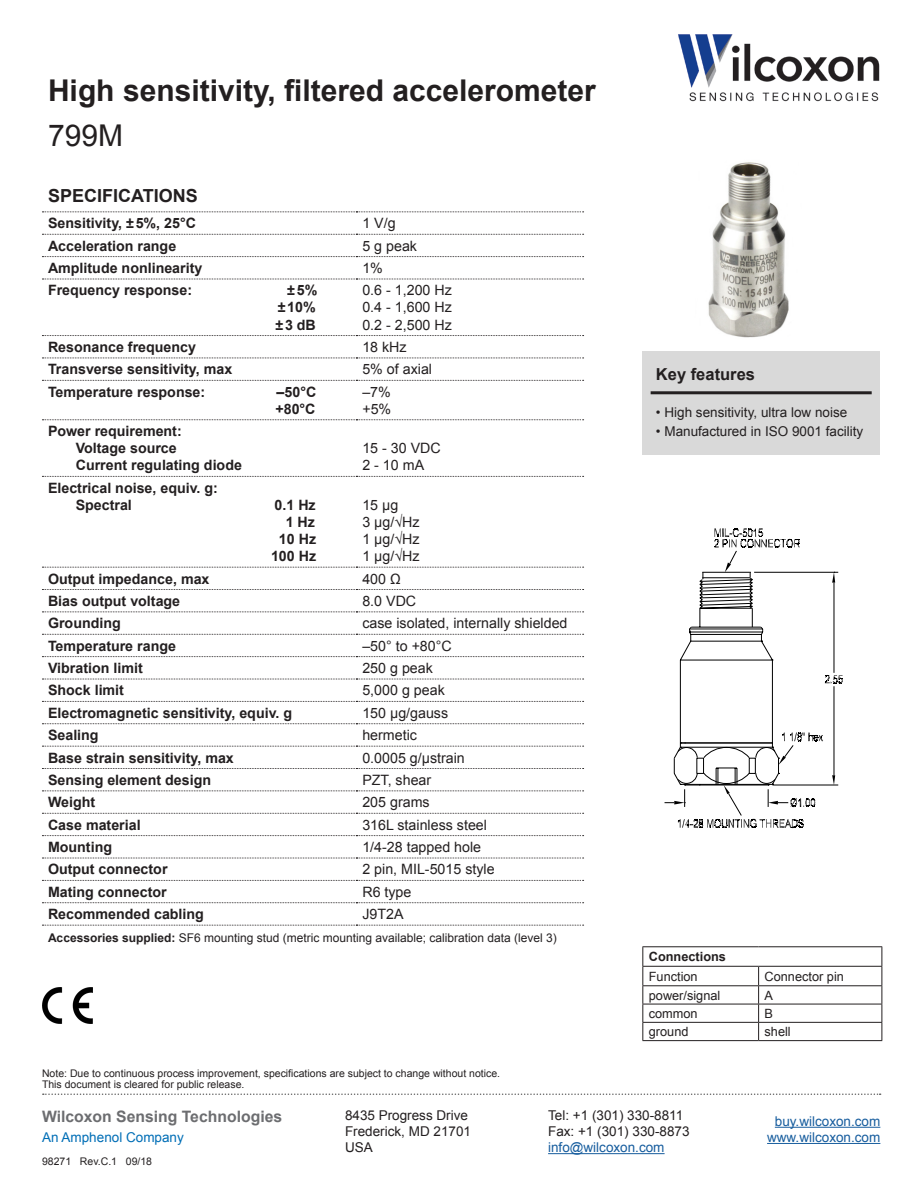
<style>
.page{position:relative;width:918px;height:1188px;background:#fff}
.page>*{position:absolute;margin:0;border:0;box-sizing:border-box;transform-origin:0 0}
.t1{font:700 30px "Arial";color:#231f20}
.t2{font:30px "Arial";color:#231f20}
.t3{font:700 18px "Arial";color:#231f20}
.t4{font:700 16.5px "Arial";color:#231f20}
.t5{font:700 15.75px "Arial";color:#6c6d70}
.t6{font:700 14.25px "Arial";color:#231f20}
.t7{font:14.25px "Arial";color:#231f20}
.t8{font:13.5px/16.2px "Arial";color:#231f20}
.t9{font:13.5px "Arial";color:#175d9e}
.t10{font:13.5px "Arial";color:#006eb6}
.t11{font:12.75px "Arial";color:#231f20}
.t12{font:700 12.75px "Arial";color:#231f20}
.t13{font:12px "Arial";color:#231f20}
.t14{font:10.5px/10.5px "Arial";color:#231f20}
.s1{font-weight:700}
</style>
<div class="page">
<svg style="left:43px;top:1094px;width:838px;height:1px"></svg>
<img style="left:678px;top:34px;width:202px;height:68px">
<hr style="left:775px;top:1127px;width:105px;height:1px;background:#175d9e">
<hr style="left:767px;top:1143px;width:113px;height:1px;background:#175d9e">
<hr style="left:548px;top:1153px;width:117px;height:1px;background:#175d9e">
<div style="left:642px;top:351px;width:238px;height:104px;background:#d9d9d9"></div>
<hr style="left:651px;top:391px;width:221px;height:3px;background:#231f20">
<svg style="left:42px;top:212px;width:542px;height:1px"></svg>
<svg style="left:42px;top:234px;width:542px;height:1px"></svg>
<svg style="left:42px;top:256px;width:542px;height:1px"></svg>
<svg style="left:42px;top:279px;width:542px;height:1px"></svg>
<svg style="left:42px;top:335px;width:542px;height:1px"></svg>
<svg style="left:42px;top:358px;width:542px;height:1px"></svg>
<svg style="left:42px;top:380px;width:542px;height:1px"></svg>
<svg style="left:42px;top:419px;width:542px;height:1px"></svg>
<svg style="left:42px;top:476px;width:542px;height:1px"></svg>
<svg style="left:42px;top:567px;width:542px;height:1px"></svg>
<svg style="left:42px;top:589px;width:542px;height:1px"></svg>
<svg style="left:42px;top:612px;width:542px;height:1px"></svg>
<svg style="left:42px;top:634px;width:542px;height:1px"></svg>
<svg style="left:42px;top:656px;width:542px;height:1px"></svg>
<svg style="left:42px;top:679px;width:542px;height:1px"></svg>
<svg style="left:42px;top:701px;width:542px;height:1px"></svg>
<svg style="left:42px;top:723px;width:542px;height:1px"></svg>
<svg style="left:42px;top:746px;width:542px;height:1px"></svg>
<svg style="left:42px;top:768px;width:542px;height:1px"></svg>
<svg style="left:42px;top:791px;width:542px;height:1px"></svg>
<svg style="left:42px;top:813px;width:542px;height:1px"></svg>
<svg style="left:42px;top:835px;width:542px;height:1px"></svg>
<svg style="left:42px;top:858px;width:542px;height:1px"></svg>
<svg style="left:42px;top:880px;width:542px;height:1px"></svg>
<svg style="left:42px;top:902px;width:542px;height:1px"></svg>
<svg style="left:42px;top:925px;width:542px;height:1px"></svg>
<hr style="left:642px;top:946px;width:117px;height:1px;background:#231f20">
<hr style="left:759px;top:946px;width:123px;height:1px;background:#231f20">
<hr style="left:642px;top:966px;width:117px;height:1px;background:#231f20">
<hr style="left:759px;top:966px;width:123px;height:1px;background:#231f20">
<hr style="left:642px;top:985px;width:117px;height:1px;background:#231f20">
<hr style="left:759px;top:985px;width:123px;height:1px;background:#231f20">
<hr style="left:642px;top:1004px;width:117px;height:1px;background:#231f20">
<hr style="left:759px;top:1004px;width:123px;height:1px;background:#231f20">
<hr style="left:642px;top:1022px;width:117px;height:1px;background:#231f20">
<svg style="left:642px;top:947px;width:1px;height:93px"></svg>
<hr style="left:759px;top:1022px;width:123px;height:1px;background:#231f20">
<svg style="left:758px;top:967px;width:1px;height:73px"></svg>
<svg style="left:882px;top:947px;width:1px;height:93px"></svg>
<hr style="left:642px;top:1040px;width:117px;height:1px;background:#231f20">
<hr style="left:759px;top:1040px;width:123px;height:1px;background:#231f20">
<svg style="left:665px;top:528px;width:178px;height:300px"></svg>
<img style="left:708px;top:162px;width:81px;height:176px">
<img style="left:42px;top:988px;width:50px;height:36px">
<p class="t1" style="left:48px;top:71px;width:549px">High sensitivity, filtered accelerometer</p>
<p class="t2" style="left:48px;top:116px;width:77px">799M</p>
<p class="t3" style="left:48px;top:183px;width:151px">SPECIFICATIONS</p>
<p class="t6" style="left:48px;top:214px;width:150px">Sensitivity, ±5%, 25°C</p>
<p class="t7" style="left:362px;top:214px;width:35px">1 V/g</p>
<p class="t6" style="left:48px;top:236px;width:130px">Acceleration range</p>
<p class="t7" style="left:362px;top:236px;width:56px">5 g peak</p>
<p class="t6" style="left:48px;top:258px;width:156px">Amplitude nonlinearity</p>
<p class="t7" style="left:362px;top:259px;width:22px">1%</p>
<p class="t6" style="left:48px;top:281px;width:146px">Frequency response:</p>
<p class="t6" style="left:287px;top:281px;width:32px">±5%</p>
<p class="t6" style="left:278px;top:298px;width:39px">±10%</p>
<p class="t6" style="left:275px;top:315px;width:42px">±3 dB</p>
<p class="t7" style="left:362px;top:281px;width:91px">0.6 - 1,200 Hz</p>
<p class="t7" style="left:362px;top:298px;width:91px">0.4 - 1,600 Hz</p>
<p class="t7" style="left:362px;top:315px;width:91px">0.2 - 2,500 Hz</p>
<p class="t6" style="left:48px;top:337px;width:150px">Resonance frequency</p>
<p class="t7" style="left:362px;top:338px;width:46px">18 kHz</p>
<p class="t6" style="left:48px;top:360px;width:186px">Transverse sensitivity, max</p>
<p class="t7" style="left:362px;top:360px;width:71px">5% of axial</p>
<p class="t6" style="left:48px;top:382px;width:159px">Temperature response:</p>
<p class="t6" style="left:277px;top:382px;width:41px">–50°C</p>
<p class="t6" style="left:275px;top:399px;width:42px">+80°C</p>
<p class="t7" style="left:362px;top:382px;width:30px">–7%</p>
<p class="t7" style="left:362px;top:399px;width:30px">+5%</p>
<p class="t6" style="left:48px;top:422px;width:135px">Power requirement:</p>
<p class="t6" style="left:76px;top:439px;width:103px">Voltage source</p>
<p class="t6" style="left:76px;top:456px;width:168px">Current regulating diode</p>
<p class="t6" style="left:48px;top:478px;width:172px">Electrical noise, equiv. g:</p>
<p class="t6" style="left:76px;top:495px;width:58px">Spectral</p>
<p class="t6" style="left:275px;top:495px;width:43px">0.1 Hz</p>
<p class="t6" style="left:286px;top:512px;width:31px">1 Hz</p>
<p class="t6" style="left:279px;top:530px;width:39px">10 Hz</p>
<p class="t6" style="left:271px;top:547px;width:47px">100 Hz</p>
<p class="t7" style="left:362px;top:439px;width:80px">15 - 30 VDC</p>
<p class="t7" style="left:362px;top:456px;width:63px">2 - 10 mA</p>
<p class="t7" style="left:362px;top:496px;width:37px">15 µg</p>
<p class="t7" style="left:362px;top:513px;width:59px">3 µg/√Hz</p>
<p class="t7" style="left:362px;top:530px;width:59px">1 µg/√Hz</p>
<p class="t7" style="left:362px;top:547px;width:59px">1 µg/√Hz</p>
<p class="t6" style="left:48px;top:569px;width:163px">Output impedance, max</p>
<p class="t7" style="left:362px;top:569px;width:40px">400 Ω</p>
<p class="t6" style="left:48px;top:591px;width:134px">Bias output voltage</p>
<p class="t7" style="left:362px;top:592px;width:55px">8.0 VDC</p>
<p class="t6" style="left:48px;top:614px;width:74px">Grounding</p>
<p class="t7" style="left:362px;top:614px;width:207px">case isolated, internally shielded</p>
<p class="t6" style="left:48px;top:636px;width:130px">Temperature range</p>
<p class="t7" style="left:362px;top:636px;width:91px">–50° to +80°C</p>
<p class="t6" style="left:48px;top:659px;width:96px">Vibration limit</p>
<p class="t7" style="left:362px;top:659px;width:72px">250 g peak</p>
<p class="t6" style="left:48px;top:681px;width:78px">Shock limit</p>
<p class="t7" style="left:362px;top:681px;width:84px">5,000 g peak</p>
<p class="t6" style="left:48px;top:703px;width:246px">Electromagnetic sensitivity, equiv. g</p>
<p class="t7" style="left:362px;top:703px;width:87px">150 µg/gauss</p>
<p class="t6" style="left:48px;top:726px;width:52px">Sealing</p>
<p class="t7" style="left:362px;top:726px;width:56px">hermetic</p>
<p class="t6" style="left:48px;top:748px;width:187px">Base strain sensitivity, max</p>
<p class="t7" style="left:362px;top:748px;width:104px">0.0005 g/μstrain</p>
<p class="t6" style="left:48px;top:770px;width:165px">Sensing element design</p>
<p class="t7" style="left:362px;top:771px;width:70px">PZT, shear</p>
<p class="t6" style="left:48px;top:793px;width:49px">Weight</p>
<p class="t7" style="left:362px;top:793px;width:69px">205 grams</p>
<p class="t6" style="left:48px;top:815px;width:94px">Case material</p>
<p class="t7" style="left:362px;top:815px;width:126px">316L stainless steel</p>
<p class="t6" style="left:48px;top:838px;width:66px">Mounting</p>
<p class="t7" style="left:362px;top:838px;width:120px">1/4-28 tapped hole</p>
<p class="t6" style="left:48px;top:860px;width:121px">Output connector</p>
<p class="t7" style="left:362px;top:860px;width:134px">2 pin, MIL-5015 style</p>
<p class="t6" style="left:48px;top:882px;width:120px">Mating connector</p>
<p class="t7" style="left:362px;top:882px;width:51px">R6 type</p>
<p class="t6" style="left:48px;top:905px;width:157px">Recommended cabling</p>
<p class="t7" style="left:362px;top:905px;width:43px">J9T2A</p>
<p class="t13" style="left:48px;top:930px;width:510px"><span class="s1">Accessories supplied:</span> SF6 mounting stud (metric mounting available; calibration data (level 3)</p>
<p class="t4" style="left:656px;top:363px;width:101px">Key features</p>
<p class="t8" style="left:656px;top:404px;width:193px">• High sensitivity, ultra low noise</p>
<p class="t8" style="left:656px;top:424px;width:209px">• Manufactured in ISO 9001 facility</p>
<p class="t12" style="left:649px;top:948px;width:79px">Connections</p>
<p class="t11" style="left:649px;top:968px;width:50px">Function</p>
<p class="t11" style="left:765px;top:968px;width:81px">Connector pin</p>
<p class="t11" style="left:649px;top:987px;width:73px">power/signal</p>
<p class="t11" style="left:765px;top:987px;width:10px">A</p>
<p class="t11" style="left:649px;top:1005px;width:50px">common</p>
<p class="t11" style="left:765px;top:1005px;width:10px">B</p>
<p class="t11" style="left:649px;top:1023px;width:41px">ground</p>
<p class="t11" style="left:765px;top:1023px;width:28px">shell</p>
<p class="t14" style="left:42px;top:1068px;width:460px">Note: Due to continuous process improvement, specifications are subject to change without notice.<br>This document is cleared for public release.</p>
<p class="t5" style="left:42px;top:1106px;width:242px">Wilcoxon Sensing Technologies</p>
<p class="t8" style="left:345px;top:1107px;width:128px">8435 Progress Drive<br>Frederick, MD 21701<br>USA</p>
<p class="t10" style="left:42px;top:1129px;width:143px">An Amphenol Company</p>
<p class="t14" style="left:42px;top:1156px;width:112px">98271 Rev.C.1 09/18</p>
<p class="t8" style="left:548px;top:1107px;width:137px">Tel: +1 (301) 330-8811</p>
<p class="t8" style="left:548px;top:1123px;width:143px">Fax: +1 (301) 330-8873</p>
<p class="t9" style="left:548px;top:1139px;width:118px">info@wilcoxon.com</p>
<p class="t9" style="left:775px;top:1112px;width:107px">buy.wilcoxon.com</p>
<p class="t9" style="left:767px;top:1128px;width:115px">www.wilcoxon.com</p>
</div>
